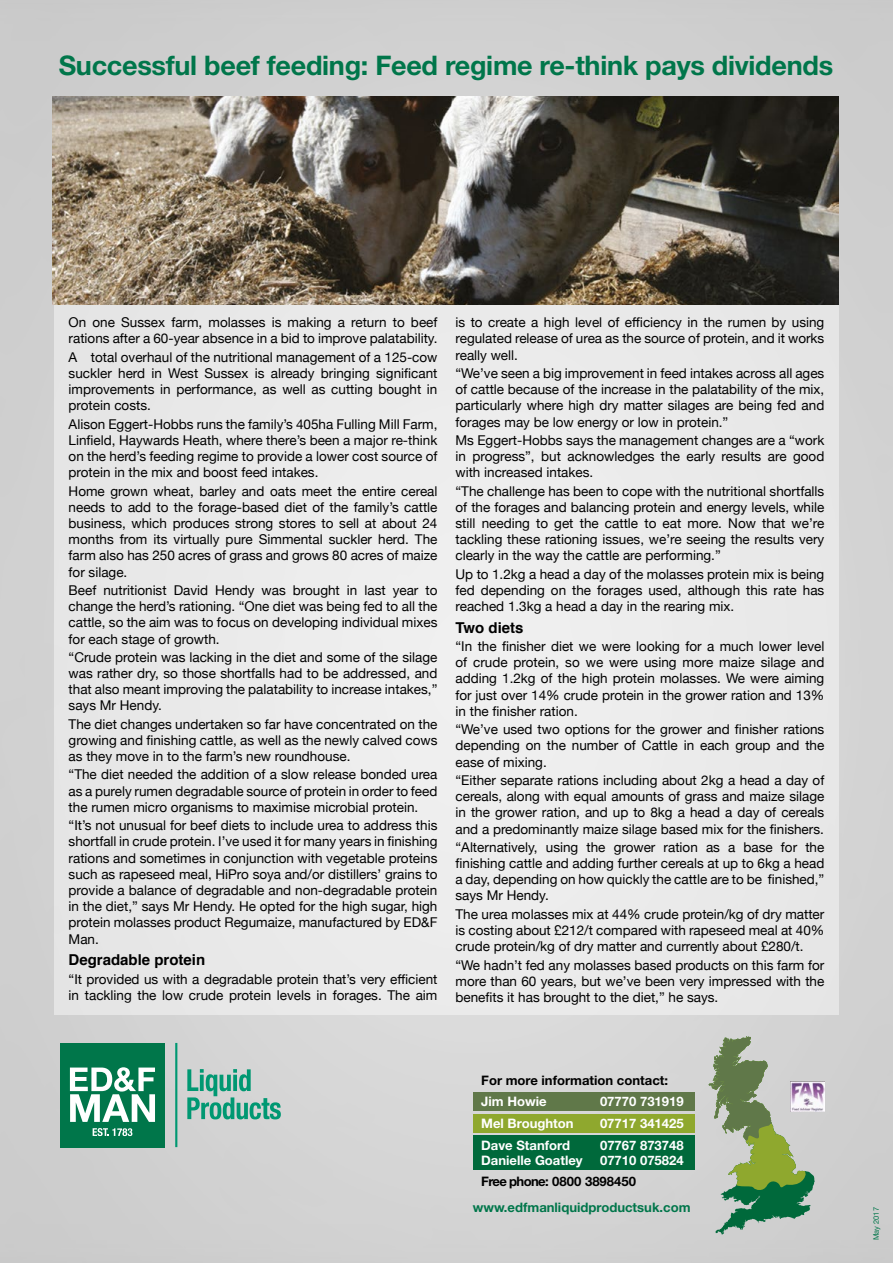
<style>
.page{position:relative;width:893px;height:1263px;background:#d1d1d1}
.page>*{position:absolute;margin:0;border:0;box-sizing:border-box;transform-origin:0 0}
.t1{font:700 27px "Helvetica Neue";letter-spacing:-.01em;color:#00764a}
.t2{font:700 15px "Helvetica";color:#000}
.t3{font:13.5px/16.2px "Helvetica Neue";color:#000;text-align:justify}
.t4{font:700 13.05px "Helvetica Neue";color:#fff}
.t5{font:700 13.05px "Helvetica Neue";color:#000}
.t6{font:700 13.05px "Helvetica Neue";color:#00764a}
.t7{font:7.5px "Helvetica Neue";color:#00764a}
</style>
<div class="page">
<div style="left:54px;top:275px;width:785px;height:740px;background:#eaeaea"></div>
<svg style="left:709px;top:1036px;width:106px;height:199px;background:#97ad8e"></svg>
<img style="left:790px;top:1081px;width:34px;height:30px">
<div style="left:473px;top:1092px;width:222px;height:19px;background:#607849"></div>
<div style="left:473px;top:1114px;width:222px;height:19px;background:#8fa82e"></div>
<div style="left:473px;top:1136px;width:222px;height:34px;background:#00693b"></div>
<svg style="left:187px;top:1069px;width:94px;height:50px;background:#87beb0"></svg>
<hr style="left:175px;top:1043px;width:2px;height:104px;background:#009872">
<div style="left:60px;top:1043px;width:105px;height:104px;background:#00764a"></div>
<svg style="left:93px;top:1128px;width:39px;height:8px"></svg>
<svg style="left:70px;top:1067px;width:85px;height:55px"></svg>
<img style="left:53px;top:97px;width:786px;height:208px">
<h1 class="t1" style="left:59px;top:49px;width:776px">Successful beef feeding: Feed regime re-think pays dividends</h1>
<p class="t3" style="left:69px;top:315px;width:370px">On one Sussex farm, molasses is making a return to beef rations after a 60-year absence in a bid to improve palatability.</p>
<p class="t3" style="left:69px;top:350px;width:370px">A total overhaul of the nutritional management of a 125-cow suckler herd in West Sussex is already bringing significant improvements in performance, as well as cutting bought in protein costs.</p>
<p class="t3" style="left:69px;top:416px;width:370px">Alison Eggert-Hobbs runs the family’s 405ha Fulling Mill Farm, Linfield, Haywards Heath, where there’s been a major re-think on the herd’s feeding regime to provide a lower cost source of protein in the mix and boost feed intakes.</p>
<p class="t3" style="left:69px;top:483px;width:370px">Home grown wheat, barley and oats meet the entire cereal needs to add to the forage-based diet of the family’s cattle business, which produces strong stores to sell at about 24 months from its virtually pure Simmental suckler herd. The farm also has 250 acres of grass and grows 80 acres of maize for silage.</p>
<p class="t3" style="left:69px;top:583px;width:370px">Beef nutritionist David Hendy was brought in last year to change the herd’s rationing. “One diet was being fed to all the cattle, so the aim was to focus on developing individual mixes for each stage of growth.</p>
<p class="t3" style="left:69px;top:650px;width:370px">“Crude protein was lacking in the diet and some of the silage was rather dry, so those shortfalls had to be addressed, and that also meant improving the palatability to increase intakes,” says Mr Hendy.</p>
<p class="t3" style="left:69px;top:717px;width:370px">The diet changes undertaken so far have concentrated on the growing and finishing cattle, as well as the newly calved cows as they move in to the farm’s new roundhouse.</p>
<p class="t3" style="left:69px;top:767px;width:370px">“The diet needed the addition of a slow release bonded urea as a purely rumen degradable source of protein in order to feed the rumen micro organisms to maximise microbial protein.</p>
<p class="t3" style="left:69px;top:818px;width:370px">“It’s not unusual for beef diets to include urea to address this shortfall in crude protein. I’ve used it for many years in finishing rations and sometimes in conjunction with vegetable proteins such as rapeseed meal, HiPro soya and/or distillers’ grains to provide a balance of degradable and non-degradable protein in the diet,” says Mr Hendy. He opted for the high sugar, high protein molasses product Regumaize, manufactured by ED&amp;F Man.</p>
<p class="t2" style="left:69px;top:948px;width:138px">Degradable protein</p>
<p class="t3" style="left:69px;top:971px;width:370px">“It provided us with a degradable protein that’s very efficient in tackling the low crude protein levels in forages. The aim</p>
<p class="t3" style="left:455px;top:315px;width:370px">is to create a high level of efficiency in the rumen by using regulated release of urea as the source of protein, and it works really well.</p>
<p class="t3" style="left:455px;top:366px;width:370px">“We’ve seen a big improvement in feed intakes across all ages of cattle because of the increase in the palatability of the mix, particularly where high dry matter silages are being fed and forages may be low energy or low in protein.”</p>
<p class="t3" style="left:455px;top:433px;width:370px">Ms Eggert-Hobbs says the management changes are a “work in progress”, but acknowledges the early results are good with increased intakes.</p>
<p class="t3" style="left:455px;top:483px;width:370px">“The challenge has been to cope with the nutritional shortfalls of the forages and balancing protein and energy levels, while still needing to get the cattle to eat more. Now that we’re tackling these rationing issues, we’re seeing the results very clearly in the way the cattle are performing.”</p>
<p class="t3" style="left:455px;top:567px;width:370px">Up to 1.2kg a head a day of the molasses protein mix is being fed depending on the forages used, although this rate has reached 1.3kg a head a day in the rearing mix.</p>
<p class="t2" style="left:455px;top:615px;width:70px">Two diets</p>
<p class="t3" style="left:455px;top:639px;width:370px">“In the finisher diet we were looking for a much lower level of crude protein, so we were using more maize silage and adding 1.2kg of the high protein molasses. We were aiming for just over 14% crude protein in the grower ration and 13% in the finisher ration.</p>
<p class="t3" style="left:455px;top:722px;width:370px">“We’ve used two options for the grower and finisher rations depending on the number of Cattle in each group and the ease of mixing.</p>
<p class="t3" style="left:455px;top:773px;width:370px">“Either separate rations including about 2kg a head a day of cereals, along with equal amounts of grass and maize silage in the grower ration, and up to 8kg a head a day of cereals and a predominantly maize silage based mix for the finishers.</p>
<p class="t3" style="left:455px;top:840px;width:370px">“Alternatively, using the grower ration as a base for the finishing cattle and adding further cereals at up to 6kg a head a day, depending on how quickly the cattle are to be finished,” says Mr Hendy.</p>
<p class="t3" style="left:455px;top:907px;width:370px">The urea molasses mix at 44% crude protein/kg of dry matter is costing about £212/t compared with rapeseed meal at 40% crude protein/kg of dry matter and currently about £280/t.</p>
<p class="t3" style="left:455px;top:957px;width:370px">“We hadn’t fed any molasses based products on this farm for more than 60 years, but we’ve been very impressed with the benefits it has brought to the diet,” he says.</p>
<p class="t5" style="left:481px;top:1072px;width:188px">For more information contact:</p>
<p class="t4" style="left:481px;top:1093px;width:67px">Jim Howie</p>
<p class="t4" style="left:600px;top:1093px;width:85px">07770 731919</p>
<p class="t4" style="left:481px;top:1115px;width:94px">Mel Broughton</p>
<p class="t4" style="left:600px;top:1115px;width:85px">07717 341425</p>
<p class="t4" style="left:481px;top:1137px;width:90px">Dave Stanford</p>
<p class="t4" style="left:600px;top:1137px;width:85px">07767 873748</p>
<p class="t4" style="left:481px;top:1152px;width:103px">Danielle Goatley</p>
<p class="t4" style="left:600px;top:1152px;width:85px">07710 075824</p>
<p class="t5" style="left:481px;top:1173px;width:156px">Free phone: 0800 3898450</p>
<p class="t6" style="left:473px;top:1199px;width:219px">www.edfmanliquidproductsuk.com</p>
<p class="t7" style="left:871px;top:1240px;width:35px;rotate:-90deg">May 2017</p>
</div>
